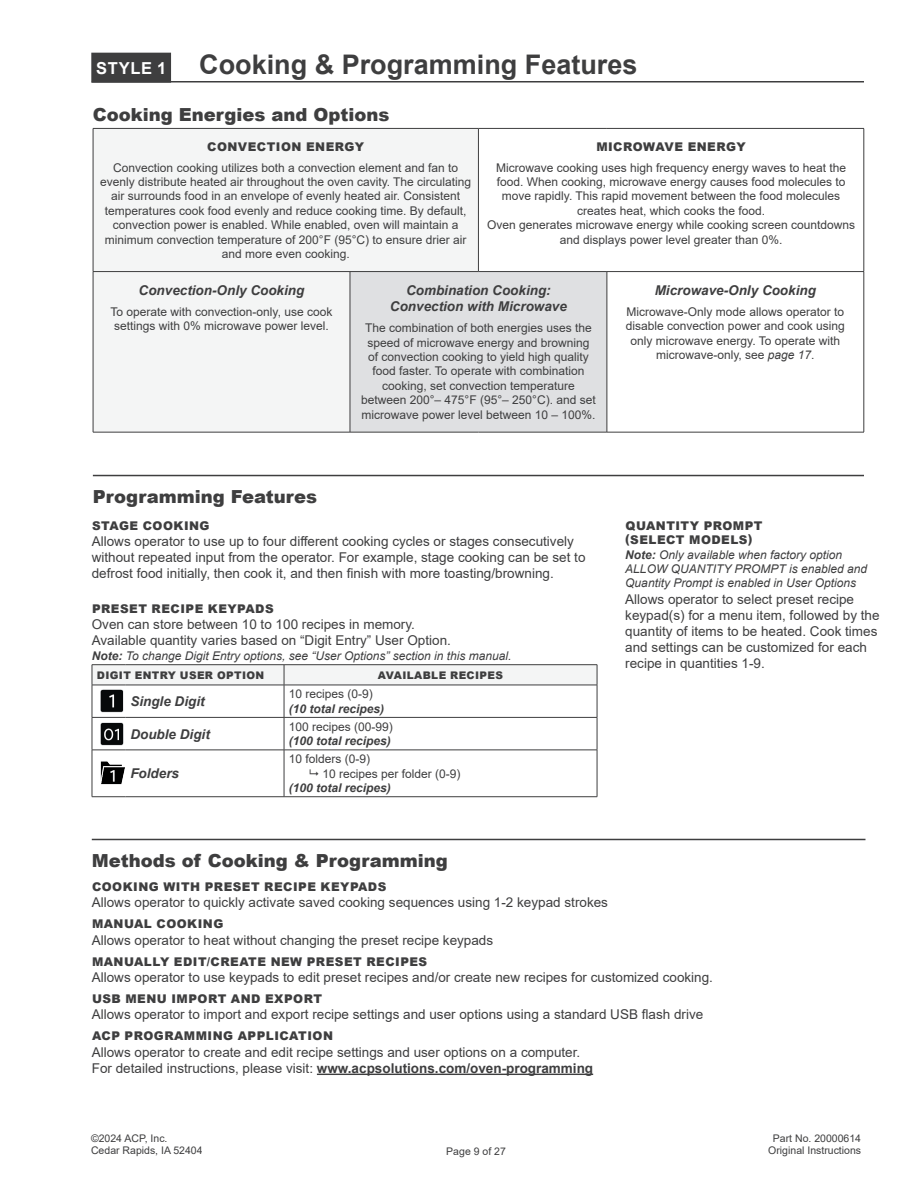
<style>
.page{position:relative;width:918px;height:1188px;background:#fff}
.page>*{position:absolute;margin:0;border:0;box-sizing:border-box;transform-origin:0 0}
.Page_Heading_TOC_mark{font:700 27px "Arial";color:#3e3e3f}
.Subheading_1_with_rule_above_noTOC_mark{font:900 18px "Arial";color:#3e3e3f}
.Subheading_1_no_TOC_mark{font:900 18px "Arial";color:#3e3e3f}
.t1{font:13.5px/16.2px "Arial";color:#3e3e3f}
.Subheading_3{font:italic 700 13.5px/16.2px "Arial";color:#3e3e3f;text-align:center}
.Table-basic_text{font:12px/14.4px "Arial";color:#3e3e3f;text-align:center}
.Subheading_2{font:900 12px/14.4px "Arial";letter-spacing:.04em;color:#3e3e3f}
.Note_nested_style_smaller{font:italic 12px/14.4px "Arial";color:#3e3e3f}
.Table-basic_text-2{font:italic 700 12px "Arial";color:#3e3e3f}
.Subheading_2-_more_space{font:900 12px "Arial";letter-spacing:.04em;color:#3e3e3f}
.t2{font:10.5px/12px "Arial";color:#3e3e3f}
.Table-basic_header{font:900 10.5px "Arial";letter-spacing:.035em;color:#3e3e3f}
.s1{font-size:16.5px;color:#fff}
.s2{font-weight:700}
.s3{font-style:italic}
</style>
<div class="page">
<hr style="left:92px;top:81px;width:772px;height:1px;background:#3e3e3f">
<div style="left:91px;top:53px;width:80px;height:30px;background:#3e3e3f"></div>
<hr style="left:92px;top:685px;width:1px;height:32px;background:#3e3e3f">
<hr style="left:284px;top:685px;width:1px;height:32px;background:#3e3e3f">
<hr style="left:597px;top:685px;width:1px;height:32px;background:#3e3e3f">
<hr style="left:92px;top:717px;width:34px;height:1px;background:#3e3e3f">
<hr style="left:92px;top:718px;width:1px;height:32px;background:#3e3e3f">
<hr style="left:126px;top:717px;width:158px;height:1px;background:#3e3e3f">
<hr style="left:284px;top:717px;width:313px;height:1px;background:#3e3e3f">
<hr style="left:284px;top:718px;width:1px;height:32px;background:#3e3e3f">
<hr style="left:597px;top:718px;width:1px;height:32px;background:#3e3e3f">
<hr style="left:92px;top:750px;width:34px;height:1px;background:#3e3e3f">
<hr style="left:92px;top:750px;width:1px;height:47px;background:#3e3e3f">
<hr style="left:126px;top:750px;width:158px;height:1px;background:#3e3e3f">
<hr style="left:284px;top:750px;width:313px;height:1px;background:#3e3e3f">
<hr style="left:284px;top:750px;width:1px;height:47px;background:#3e3e3f">
<hr style="left:597px;top:750px;width:1px;height:47px;background:#3e3e3f">
<hr style="left:92px;top:796px;width:34px;height:1px;background:#3e3e3f">
<hr style="left:126px;top:796px;width:158px;height:1px;background:#3e3e3f">
<hr style="left:284px;top:796px;width:313px;height:1px;background:#3e3e3f">
<hr style="left:284px;top:664px;width:313px;height:1px;background:#3e3e3f">
<hr style="left:284px;top:685px;width:313px;height:1px;background:#3e3e3f">
<hr style="left:92px;top:664px;width:34px;height:1px;background:#3e3e3f">
<hr style="left:126px;top:664px;width:158px;height:1px;background:#3e3e3f">
<svg style="left:92px;top:665px;width:506px;height:20px"></svg>
<hr style="left:92px;top:685px;width:34px;height:1px;background:#3e3e3f">
<hr style="left:126px;top:685px;width:158px;height:1px;background:#3e3e3f">
<img style="left:100px;top:689px;width:24px;height:24px">
<img style="left:100px;top:722px;width:24px;height:24px">
<img style="left:100px;top:761px;width:25px;height:24px">
<hr style="left:93px;top:475px;width:771px;height:1px;background:#3e3e3f">
<div style="left:94px;top:129px;width:384px;height:303px;background:#f4f5f5"></div>
<svg style="left:608px;top:129px;width:256px;height:303px"></svg>
<div style="left:350px;top:272px;width:257px;height:160px;background:#dfe0e2"></div>
<hr style="left:93px;top:128px;width:257px;height:1px;background:#3e3e3f">
<hr style="left:93px;top:129px;width:1px;height:142px;background:#3e3e3f">
<hr style="left:350px;top:128px;width:128px;height:1px;background:#3e3e3f">
<hr style="left:478px;top:128px;width:129px;height:1px;background:#3e3e3f">
<hr style="left:478px;top:129px;width:1px;height:142px;background:#3e3e3f">
<hr style="left:607px;top:128px;width:257px;height:1px;background:#3e3e3f">
<hr style="left:864px;top:129px;width:1px;height:142px;background:#3e3e3f">
<hr style="left:93px;top:271px;width:257px;height:1px;background:#3e3e3f">
<hr style="left:93px;top:272px;width:1px;height:160px;background:#3e3e3f">
<hr style="left:350px;top:271px;width:128px;height:1px;background:#3e3e3f">
<hr style="left:350px;top:272px;width:1px;height:160px;background:#3e3e3f">
<hr style="left:478px;top:271px;width:129px;height:1px;background:#3e3e3f">
<hr style="left:607px;top:271px;width:257px;height:1px;background:#3e3e3f">
<hr style="left:607px;top:272px;width:1px;height:160px;background:#3e3e3f">
<hr style="left:864px;top:272px;width:1px;height:160px;background:#3e3e3f">
<hr style="left:93px;top:432px;width:257px;height:1px;background:#3e3e3f">
<hr style="left:350px;top:432px;width:128px;height:1px;background:#3e3e3f">
<hr style="left:478px;top:432px;width:129px;height:1px;background:#3e3e3f">
<hr style="left:607px;top:432px;width:257px;height:1px;background:#3e3e3f">
<hr style="left:92px;top:839px;width:773px;height:1px;background:#3e3e3f">
<hr style="left:317px;top:1074px;width:276px;height:1px;background:#3e3e3f">
<p class="Page_Heading_TOC_mark" style="left:96px;top:45px;width:543px"><span class="s1">STYLE 1</span> Cooking &amp; Programming Features</p>
<p class="Subheading_1_no_TOC_mark" style="left:93px;top:101px;width:298px">Cooking Energies and Options</p>
<p class="Subheading_2" style="left:207px;top:139px;width:159px">CONVECTION ENERGY</p>
<p class="Table-basic_text" style="left:100px;top:160px;width:373px">Convection cooking utilizes both a convection element and fan to evenly distribute heated air throughout the oven cavity. The circulating air surrounds food in an envelope of evenly heated air. Consistent temperatures cook food evenly and reduce cooking time. By default, convection power is enabled. While enabled, oven will maintain a minimum convection temperature of 200°F (95°C) to ensure drier air and more even cooking.</p>
<p class="Subheading_2" style="left:596px;top:139px;width:151px">MICROWAVE ENERGY</p>
<p class="Table-basic_text" style="left:487px;top:160px;width:370px">Microwave cooking uses high frequency energy waves to heat the food. When cooking, microwave energy causes food molecules to move rapidly. This rapid movement between the food molecules creates heat, which cooks the food.<br>Oven generates microwave energy while cooking screen countdowns and displays power level greater than 0%.</p>
<p class="Subheading_3" style="left:139px;top:282px;width:167px">Convection-Only Cooking</p>
<p class="Table-basic_text" style="left:111px;top:305px;width:223px;text-align:left">To operate with convection-only, use cook settings with 0% microwave power level.</p>
<p class="Subheading_1_with_rule_above_noTOC_mark" style="left:93px;top:484px;width:226px">Programming Features</p>
<p class="Subheading_3" style="left:390px;top:282px;width:179px">Combination Cooking:<br>Convection with Microwave</p>
<p class="Table-basic_text" style="left:361px;top:321px;width:236px">The combination of both energies uses the speed of microwave energy and browning of convection cooking to yield high quality food faster. To operate with combination cooking, set convection temperature between 200°– 475°F (95°– 250°C). and set microwave power level between 10 – 100%.</p>
<p class="Subheading_2" style="left:92px;top:518px;width:119px">STAGE COOKING</p>
<p class="t1" style="left:92px;top:533px;width:495px">Allows operator to use up to four different cooking cycles or stages consecutively without repeated input from the operator. For example, stage cooking can be set to defrost food initially, then cook it, and then finish with more toasting/browning.</p>
<p class="Subheading_2-_more_space" style="left:92px;top:600px;width:183px">PRESET RECIPE KEYPADS</p>
<p class="t1" style="left:92px;top:616px;width:358px">Oven can store between 10 to 100 recipes in memory.<br>Available quantity varies based on “Digit Entry” User Option.</p>
<p class="Note_nested_style_smaller" style="left:92px;top:649px;width:421px"><span class="s2">Note:</span> To change Digit Entry options, see “User Options” section in this manual.</p>
<p class="Table-basic_header" style="left:97px;top:667px;width:169px">DIGIT ENTRY USER OPTION</p>
<p class="Table-basic_header" style="left:378px;top:667px;width:127px">AVAILABLE RECIPES</p>
<p class="Subheading_3" style="left:130px;top:694px;width:76px">Single Digit</p>
<p class="Table-basic_text" style="left:289px;top:687px;width:86px">10 recipes (0-9)</p>
<p class="Table-basic_text-2" style="left:289px;top:701px;width:97px">(10 total recipes)</p>
<p class="Subheading_3" style="left:130px;top:726px;width:81px">Double Digit</p>
<p class="Subheading_3" style="left:130px;top:766px;width:50px">Folders</p>
<p class="Table-basic_text" style="left:289px;top:719px;width:106px">100 recipes (00-99)</p>
<p class="Table-basic_text-2" style="left:289px;top:733px;width:104px">(100 total recipes)</p>
<p class="Table-basic_text" style="left:289px;top:752px;width:83px">10 folders (0-9)</p>
<p class="Table-basic_text" style="left:322px;top:766px;width:140px">10 recipes per folder (0-9)</p>
<p class="Table-basic_text-2" style="left:289px;top:780px;width:104px">(100 total recipes)</p>
<p class="Subheading_3" style="left:655px;top:282px;width:163px">Microwave-Only Cooking</p>
<p class="Table-basic_text" style="left:626px;top:305px;width:220px">Microwave-Only mode allows operator to disable convection power and cook using only microwave energy. To operate with microwave-only, see <span class="s3">page 17</span>.</p>
<p class="Subheading_2" style="left:625px;top:518px;width:139px">QUANTITY PROMPT (SELECT MODELS)</p>
<p class="Note_nested_style_smaller" style="left:625px;top:547px;width:243px"><span class="s2">Note:</span> Only available when factory option<br>ALLOW QUANTITY PROMPT is enabled and<br>Quantity Prompt is enabled in User Options</p>
<p class="t1" style="left:625px;top:591px;width:256px">Allows operator to select preset recipe keypad(s) for a menu item, followed by the quantity of items to be heated. Cook times and settings can be customized for each recipe in quantities 1-9.</p>
<p class="Subheading_1_with_rule_above_noTOC_mark" style="left:92px;top:848px;width:358px">Methods of Cooking &amp; Programming</p>
<p class="Subheading_2" style="left:92px;top:879px;width:296px">COOKING WITH PRESET RECIPE KEYPADS</p>
<p class="t1" style="left:92px;top:894px;width:518px">Allows operator to quickly activate saved cooking sequences using 1-2 keypad strokes</p>
<p class="Subheading_2" style="left:92px;top:917px;width:133px">MANUAL COOKING</p>
<p class="t1" style="left:92px;top:932px;width:403px">Allows operator to heat without changing the preset recipe keypads</p>
<p class="Subheading_2" style="left:92px;top:954px;width:337px">MANUALLY EDIT/CREATE NEW PRESET RECIPES</p>
<p class="t1" style="left:92px;top:969px;width:620px">Allows operator to use keypads to edit preset recipes and/or create new recipes for customized cooking.</p>
<p class="Subheading_2" style="left:92px;top:991px;width:232px">USB MENU IMPORT AND EXPORT</p>
<p class="t1" style="left:92px;top:1006px;width:613px">Allows operator to import and export recipe settings and user options using a standard USB flash drive</p>
<p class="Subheading_2" style="left:92px;top:1029px;width:243px">ACP PROGRAMMING APPLICATION</p>
<p class="t1" style="left:92px;top:1044px;width:503px">Allows operator to create and edit recipe settings and user options on a computer.<br>For detailed instructions, please visit: <span class="s2">www.acpsolutions.com/oven-programming</span></p>
<p class="t2" style="left:91px;top:1133px;width:113px">©2024 ACP, Inc.<br>Cedar Rapids, IA 52404</p>
<p class="t2" style="left:446px;top:1145px;width:61px">Page 9 of 27</p>
<p class="t2" style="left:768px;top:1133px;width:94px;text-align:center">Part No. 20000614<br>Original Instructions</p>
</div>
